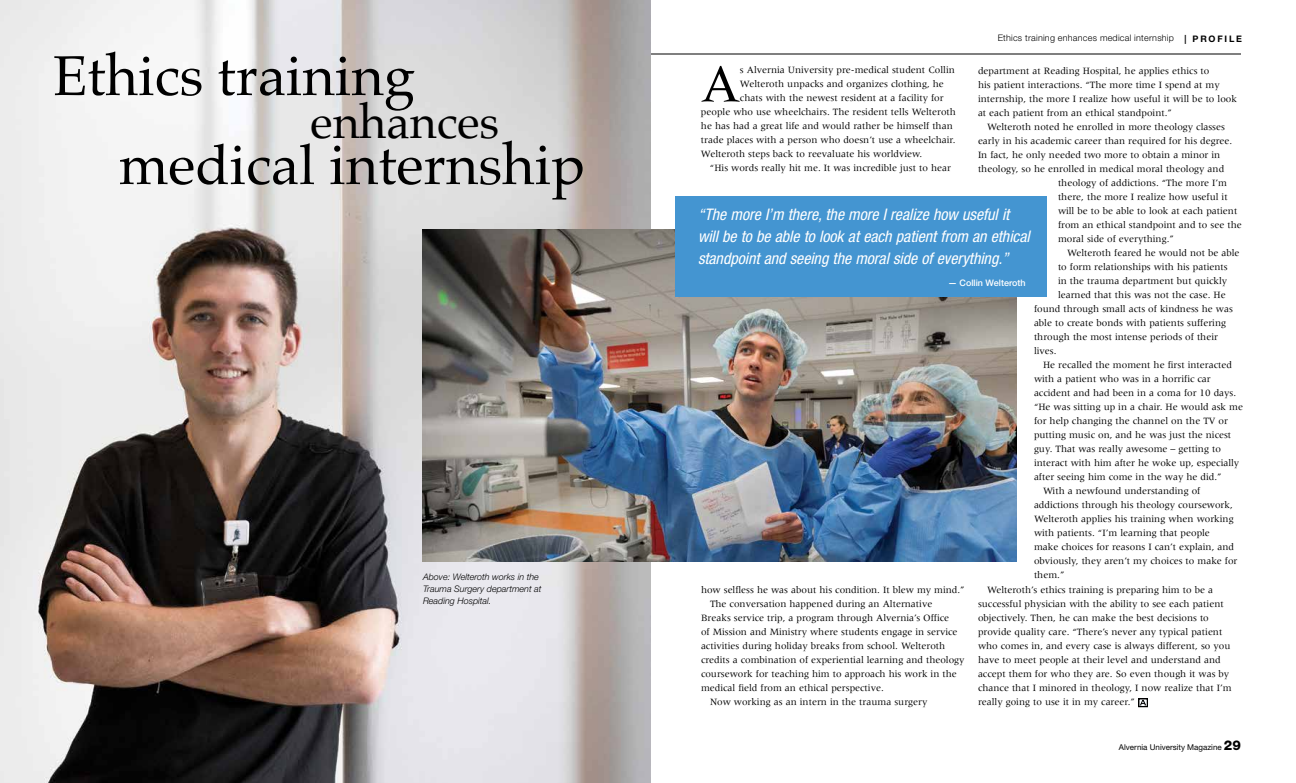
<style>
.page{position:relative;width:1296px;height:783px;background:#fff}
.page>*{position:absolute;margin:0;border:0;box-sizing:border-box;transform-origin:0 0}
.t1{font:56.1px "Palatino";color:#000}
.t2{font:54.2px "Meridien";color:#000}
.t3{font:46.4px "Palatino";color:#000}
.t4{font:italic condensed 16px/22px "Helvetica Neue";color:#fff}
.t5{font:10px/14px "Meridien";color:#000}
.t6{font:italic 300 9px/12px "Helvetica Neue";color:#000}
.t7{font:300 9px "Helvetica Neue";letter-spacing:.025em;color:#000}
.t8{font:500 9px "Helvetica Neue";color:#fff}
.t9{font:700 9px "Helvetica Neue";letter-spacing:.2em;color:#000}
.t10{font:8px "Helvetica Neue";color:#000}
.s1{font-weight:800;font-size:13.5px}
</style>
<div class="page">
<hr style="left:53px;top:54px;width:1188px;height:1px;background:#000">
<img style="left:0;top:0;width:651px;height:783px">
<img style="left:422px;top:230px;width:595px;height:332px">
<div style="left:675px;top:196px;width:372px;height:102px;background:#4495d1"></div>
<svg style="left:1138px;top:698px;width:10px;height:9px"></svg>
<h1 class="t1" style="left:53px;top:29px;width:364px">Ethics training</h1>
<h3 class="t3" style="left:310px;top:83px;width:190px">enhances</h3>
<h1 class="t1" style="left:119px;top:118px;width:467px">medical internship</h1>
<p class="t6" style="left:423px;top:571px;width:120px">Above: Welteroth works in the<br>Trauma Surgery department at<br>Reading Hospital.</p>
<h2 class="t2" style="left:701px;top:54px;width:41px">A</h2>
<p class="t5" style="left:740px;top:63px;width:216px">s Alvernia University pre-medical student Collin</p>
<p class="t5" style="left:740px;top:77px;width:205px">Welteroth unpacks and organizes clothing, he</p>
<p class="t5" style="left:740px;top:91px;width:205px">chats with the newest resident at a facility for</p>
<p class="t5" style="left:701px;top:105px;width:256px">people who use wheelchairs. The resident tells Welteroth</p>
<p class="t5" style="left:701px;top:119px;width:253px">he has had a great life and would rather be himself than</p>
<p class="t5" style="left:701px;top:133px;width:256px">trade places with a person who doesn’t use a wheelchair.</p>
<p class="t5" style="left:701px;top:147px;width:223px">Welteroth steps back to reevaluate his worldview.</p>
<p class="t5" style="left:710px;top:161px;width:242px">“His words really hit me. It was incredible just to hear</p>
<p class="t7" style="left:998px;top:32px;width:178px">Ethics training enhances medical internship</p>
<p class="t9" style="left:1184px;top:33px;width:59px">| PROFILE</p>
<p class="t5" style="left:978px;top:64px;width:260px">department at Reading Hospital, he applies ethics to<br>his patient interactions. “The more time I spend at my internship, the more I realize how useful it will be to look at each patient from an ethical standpoint.”</p>
<p class="t5" style="left:978px;top:120px;width:256px;text-indent:9px">Welteroth noted he enrolled in more theology classes early in his academic career than required for his degree.<br>In fact, he only needed two more to obtain a minor in theology, so he enrolled in medical moral theology and</p>
<p class="t5" style="left:1058px;top:176px;width:185px">theology of addictions. “The more I’m there, the more I realize how useful it will be to be able to look at each patient from an ethical standpoint and to see the moral side of everything.”</p>
<p class="t5" style="left:1067px;top:246px;width:174px">Welteroth feared he would not be able</p>
<p class="t5" style="left:1058px;top:260px;width:171px">to form relationships with his patients</p>
<p class="t5" style="left:1058px;top:274px;width:171px">in the trauma department but quickly</p>
<p class="t5" style="left:1058px;top:288px;width:169px">learned that this was not the case. He</p>
<p class="t5" style="left:1034px;top:302px;width:200px">found through small acts of kindness he was</p>
<p class="t5" style="left:1034px;top:316px;width:194px">able to create bonds with patients suffering</p>
<p class="t5" style="left:1034px;top:330px;width:186px">through the most intense periods of their</p>
<p class="t5" style="left:1034px;top:344px;width:24px">lives.</p>
<p class="t5" style="left:1043px;top:358px;width:190px">He recalled the moment he first interacted</p>
<p class="t5" style="left:1034px;top:372px;width:178px">with a patient who was in a horrific car</p>
<p class="t5" style="left:1034px;top:386px;width:204px">accident and had been in a coma for 10 days.</p>
<p class="t5" style="left:1034px;top:400px;width:211px">“He was sitting up in a chair. He would ask me</p>
<p class="t5" style="left:1034px;top:414px;width:196px">for help changing the channel on the TV or</p>
<p class="t5" style="left:1034px;top:428px;width:199px">putting music on, and he was just the nicest</p>
<p class="t5" style="left:1034px;top:442px;width:188px">guy. That was really awesome – getting to</p>
<p class="t5" style="left:1034px;top:456px;width:207px">interact with him after he woke up, especially</p>
<p class="t5" style="left:1034px;top:470px;width:189px">after seeing him come in the way he did.”</p>
<p class="t5" style="left:1043px;top:484px;width:159px">With a newfound understanding of</p>
<p class="t5" style="left:1034px;top:498px;width:200px">addictions through his theology coursework,</p>
<p class="t5" style="left:1034px;top:512px;width:201px">Welteroth applies his training when working</p>
<p class="t5" style="left:1034px;top:526px;width:177px">with patients. “I’m learning that people</p>
<p class="t5" style="left:1034px;top:540px;width:202px">make choices for reasons I can’t explain, and</p>
<p class="t5" style="left:1034px;top:554px;width:205px">obviously, they aren’t my choices to make for</p>
<p class="t5" style="left:1034px;top:568px;width:32px">them.”</p>
<p class="t5" style="left:978px;top:583px;width:255px;text-indent:9px">Welteroth’s ethics training is preparing him to be a successful physician with the ability to see each patient objectively. Then, he can make the best decisions to provide quality care. “There’s never any typical patient who comes in, and every case is always different, so you have to meet people at their level and understand and accept them for who they are. So even though it was by chance that I minored in theology, I now realize that I’m really going to use it in my career.”</p>
<h3 class="t4" style="left:698px;top:203px;width:333px">“The more I’m there, the more I realize how useful it will be to be able to look at each patient from an ethical standpoint and seeing the moral side of everything.”</h3>
<p class="t8" style="left:948px;top:277px;width:79px">— Collin Welteroth</p>
<p class="t5" style="left:701px;top:583px;width:265px">how selfless he was about his condition. It blew my mind.”</p>
<p class="t5" style="left:710px;top:597px;width:224px">The conversation happened during an Alternative</p>
<p class="t5" style="left:701px;top:611px;width:250px">Breaks service trip, a program through Alvernia’s Office</p>
<p class="t5" style="left:701px;top:625px;width:258px">of Mission and Ministry where students engage in service</p>
<p class="t5" style="left:701px;top:639px;width:246px">activities during holiday breaks from school. Welteroth</p>
<p class="t5" style="left:701px;top:653px;width:265px">credits a combination of experiential learning and theology</p>
<p class="t5" style="left:701px;top:667px;width:257px">coursework for teaching him to approach his work in the</p>
<p class="t5" style="left:701px;top:681px;width:184px">medical field from an ethical perspective.</p>
<p class="t5" style="left:710px;top:695px;width:219px">Now working as an intern in the trauma surgery</p>
<p class="t10" style="left:1119px;top:742px;width:124px">Alvernia University Magazine <span class="s1">29</span></p>
</div>
